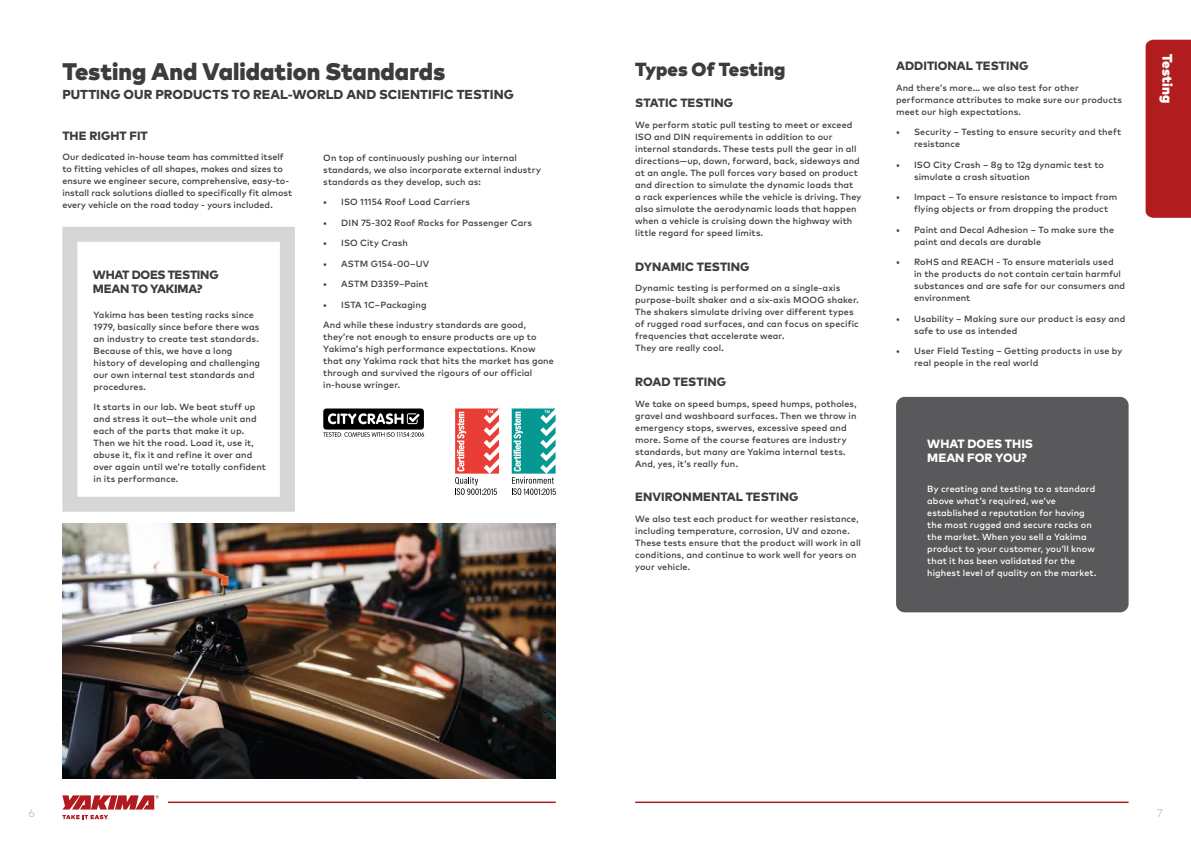
<style>
.page{position:relative;width:1191px;height:842px;background:#fff}
.page>*{position:absolute;margin:0;border:0;box-sizing:border-box;transform-origin:0 0}
.t1{font:900 24px "Mark OT";color:#3c3c3b}
.t2{font:900 19px "Mark OT";color:#3c3c3b}
.t3{font:900 14px "Mark OT";color:#fff}
.t4{font:800 13px "Mark OT";letter-spacing:.005em;color:#3c3c3b}
.t5{font:800 12px "Mark OT";color:#3c3c3b}
.t6{font:800 12px/14px "Mark OT";letter-spacing:-.025em;color:#3c3c3b}
.t7{font:800 12px/14px "Mark OT";color:#fff}
.t8{font:300 11px "Mark OT";color:#b1b3b2}
.t9{font:500 9px/12px "Mark OT";letter-spacing:.01em;color:#3c3c3b}
.t10{font:500 9px/12px "Mark OT";letter-spacing:.01em;color:#fff}
</style>
<div class="page">
<hr style="left:635px;top:801px;width:493px;height:2px;background:#b11d1e">
<svg style="left:62px;top:795px;width:97px;height:14px"></svg>
<svg style="left:62px;top:815px;width:46px;height:4px"></svg>
<hr style="left:168px;top:801px;width:388px;height:2px;background:#b11d1e">
<img style="left:62px;top:523px;width:494px;height:255px">
<div style="left:323px;top:408px;width:101px;height:22px;background:#000;border-radius:3px"></div>
<svg style="left:328px;top:413px;width:91px;height:11px"></svg>
<svg style="left:323px;top:432px;width:101px;height:5px"></svg>
<div style="left:62px;top:227px;width:233px;height:285px;border:15px solid #d7d6d7"></div>
<svg style="left:455px;top:408px;width:44px;height:87px"></svg>
<svg style="left:512px;top:408px;width:44px;height:87px"></svg>
<div style="left:896px;top:397px;width:232px;height:215px;background:#59595b;border-radius:9px"></div>
<div style="left:1145px;top:40px;width:46px;height:178px;background:#b11d1e"></div>
<h1 class="t1" style="left:62px;top:56px;width:384px">Testing And Validation Standards</h1>
<h3 class="t4" style="left:62px;top:86px;width:453px">PUTTING OUR PRODUCTS TO REAL-WORLD AND SCIENTIFIC TESTING</h3>
<h3 class="t5" style="left:62px;top:128px;width:87px">THE RIGHT FIT</h3>
<p class="t9" style="left:62px;top:151px;width:231px">Our dedicated in-house team has committed itself to fitting vehicles of all shapes, makes and sizes to ensure we engineer secure, comprehensive, easy-to&shy;install rack solutions dialled to specifically fit almost every vehicle on the road today - yours included.</p>
<p class="t9" style="left:323px;top:151px;width:219px">On top of continuously pushing our internal standards, we also incorporate external industry standards as they develop, such as:</p>
<p class="t9" style="left:323px;top:196px;width:148px">• ISO 11154 Roof Load Carriers</p>
<p class="t9" style="left:323px;top:216px;width:210px">• DIN 75-302 Roof Racks for Passenger Cars</p>
<p class="t9" style="left:323px;top:237px;width:86px">• ISO City Crash</p>
<p class="t9" style="left:323px;top:257px;width:107px">• ASTM G154-00–UV</p>
<p class="t9" style="left:323px;top:278px;width:106px">• ASTM D3359–Paint</p>
<p class="t9" style="left:323px;top:298px;width:105px">• ISTA 1C–Packaging</p>
<p class="t9" style="left:323px;top:319px;width:232px">And while these industry standards are good, they’re not enough to ensure products are up to Yakima’s high performance expectations. Know that any Yakima rack that hits the market has gone through and survived the rigours of our official in-house wringer.</p>
<h3 class="t6" style="left:93px;top:267px;width:127px">WHAT DOES TESTING<br>MEAN TO YAKIMA?</h3>
<p class="t9" style="left:94px;top:308px;width:168px">Yakima has been testing racks since<br>1979, basically since before there was an industry to create test standards.<br>Because of this, we have a long history of developing and challenging our own internal test standards and procedures.</p>
<p class="t9" style="left:94px;top:401px;width:174px">It starts in our lab. We beat stuff up and stress it out—the whole unit and each of the parts that make it up.<br>Then we hit the road. Load it, use it, abuse it, fix it and refine it over and over again until we’re totally confident in its performance.</p>
<h2 class="t2" style="left:635px;top:57px;width:152px">Types Of Testing</h2>
<h3 class="t5" style="left:635px;top:95px;width:99px">STATIC TESTING</h3>
<p class="t9" style="left:635px;top:118px;width:228px">We perform static pull testing to meet or exceed ISO and DIN requirements in addition to our internal standards. These tests pull the gear in all directions—up, down, forward, back, sideways and at an angle. The pull forces vary based on product and direction to simulate the dynamic loads that<br>a rack experiences while the vehicle is driving. They also simulate the aerodynamic loads that happen when a vehicle is cruising down the highway with little regard for speed limits.</p>
<h3 class="t5" style="left:635px;top:258px;width:116px">DYNAMIC TESTING</h3>
<p class="t9" style="left:635px;top:282px;width:225px">Dynamic testing is performed on a single-axis purpose-built shaker and a six-axis MOOG shaker.<br>The shakers simulate driving over different types of rugged road surfaces, and can focus on specific frequencies that accelerate wear.<br>They are really cool.</p>
<h3 class="t5" style="left:635px;top:374px;width:92px">ROAD TESTING</h3>
<p class="t9" style="left:635px;top:397px;width:223px">We take on speed bumps, speed humps, potholes, gravel and washboard surfaces. Then we throw in emergency stops, swerves, excessive speed and more. Some of the course features are industry standards, but many are Yakima internal tests.<br>And, yes, it’s really fun.</p>
<h3 class="t5" style="left:635px;top:489px;width:165px">ENVIRONMENTAL TESTING</h3>
<p class="t9" style="left:635px;top:512px;width:227px">We also test each product for weather resistance, including temperature, corrosion, UV and ozone.<br>These tests ensure that the product will work in all conditions, and continue to work well for years on your vehicle.</p>
<h3 class="t5" style="left:896px;top:58px;width:134px">ADDITIONAL TESTING</h3>
<p class="t9" style="left:896px;top:82px;width:228px">And there’s more… we also test for other performance attributes to make sure our products meet our high expectations.</p>
<p class="t9" style="left:914px;top:126px;width:209px;text-indent:-18px">• Security – Testing to ensure security and theft resistance</p>
<p class="t9" style="left:914px;top:159px;width:191px;text-indent:-18px">• ISO City Crash – 8g to 12g dynamic test to simulate a crash situation</p>
<p class="t9" style="left:914px;top:191px;width:205px;text-indent:-18px">• Impact – To ensure resistance to impact from flying objects or from dropping the product</p>
<p class="t9" style="left:914px;top:224px;width:202px;text-indent:-18px">• Paint and Decal Adhesion – To make sure the paint and decals are durable</p>
<p class="t9" style="left:914px;top:256px;width:213px;text-indent:-18px">• RoHS and REACH - To ensure materials used<br>in the products do not contain certain harmful substances and are safe for our consumers and environment</p>
<p class="t9" style="left:914px;top:313px;width:213px;text-indent:-18px">• Usability – Making sure our product is easy and safe to use as intended</p>
<p class="t9" style="left:914px;top:345px;width:210px;text-indent:-18px">• User Field Testing – Getting products in use by real people in the real world</p>
<h3 class="t7" style="left:927px;top:436px;width:107px">WHAT DOES THIS<br>MEAN FOR YOU?</h3>
<p class="t10" style="left:927px;top:482px;width:171px">By creating and testing to a standard above what’s required, we’ve established a reputation for having the most rugged and secure racks on the market. When you sell a Yakima product to your customer, you’ll know that it has been validated for the highest level of quality on the market.</p>
<h3 class="t3" style="left:1176px;top:54px;width:51px;rotate:90deg">Testing</h3>
<p class="t8" style="left:28px;top:806px;width:8px">6</p>
<p class="t8" style="left:1156px;top:806px;width:8px">7</p>
</div>
